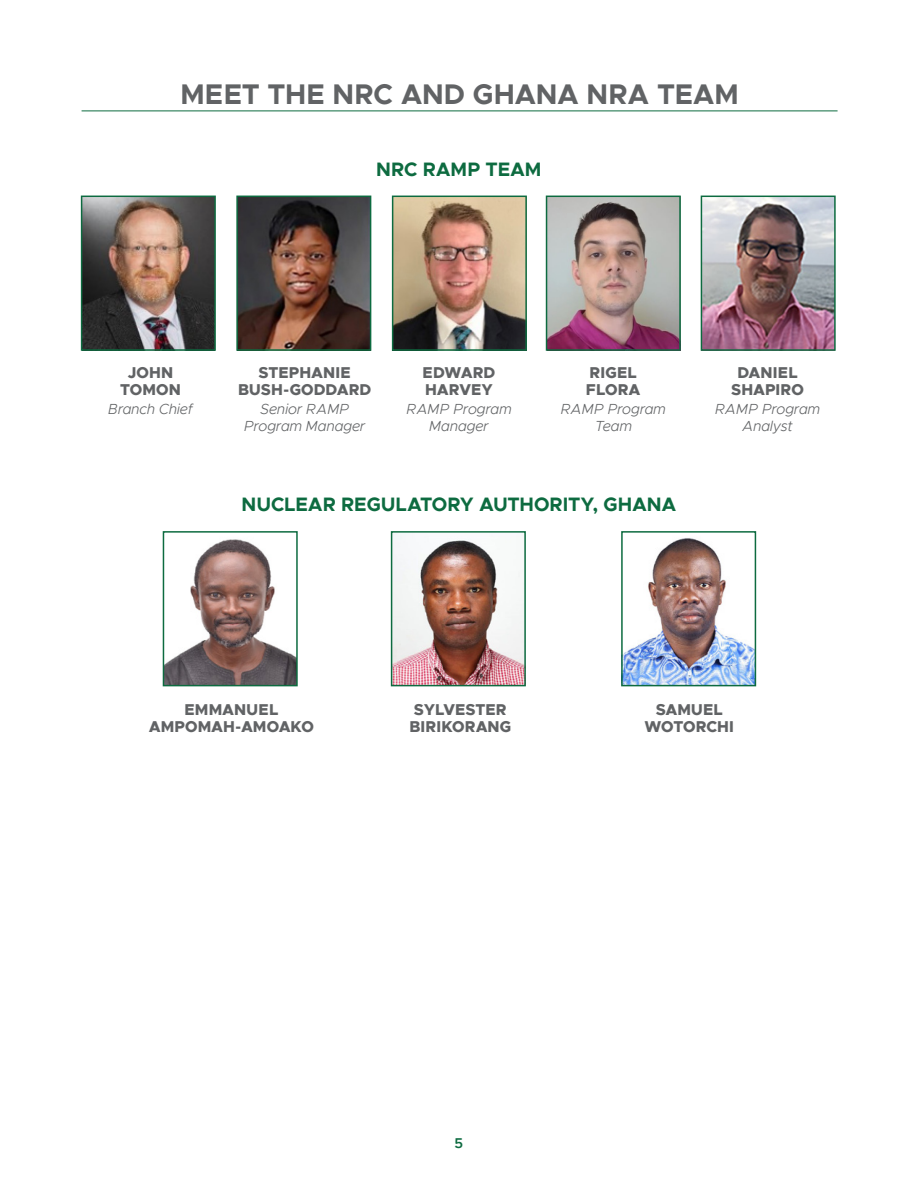
<style>
.page{position:relative;width:918px;height:1188px;background:#fff}
.page>*{position:absolute;margin:0;border:0;box-sizing:border-box;transform-origin:0 0}
.page_title{font:700 28.5px "Metropolis";letter-spacing:-.01em;color:#616365}
.table_heading_new_fr{font:700 19.5px "Metropolis";letter-spacing:-.005em;color:#0d6b40}
.column_name{font:800 15.75px/17.2px "Metropolis";letter-spacing:.005em;color:#616365;text-align:center}
.column_title{font:italic 300 14.7px/16.5px "Metropolis";letter-spacing:.01em;color:#616365;text-align:center}
.t1{font:600 14.25px "Metropolis";color:#0d6b40}
</style>
<div class="page">
<img style="left:239px;top:199px;width:129px;height:149px">
<div style="left:236px;top:196px;width:135px;height:155px;border:2px solid #0d6b40"></div>
<img style="left:549px;top:199px;width:129px;height:149px">
<div style="left:546px;top:196px;width:135px;height:155px;border:2px solid #0d6b40"></div>
<img style="left:395px;top:199px;width:129px;height:149px">
<div style="left:392px;top:196px;width:135px;height:155px;border:2px solid #0d6b40"></div>
<img style="left:84px;top:199px;width:129px;height:149px">
<div style="left:81px;top:196px;width:135px;height:155px;border:2px solid #0d6b40"></div>
<hr style="left:82px;top:110px;width:756px;height:1px;background:#0d6b40">
<img style="left:704px;top:199px;width:129px;height:149px">
<div style="left:701px;top:196px;width:135px;height:155px;border:2px solid #0d6b40"></div>
<img style="left:394px;top:534px;width:129px;height:149px">
<div style="left:391px;top:531px;width:135px;height:155px;border:2px solid #0d6b40"></div>
<img style="left:166px;top:539px;width:129px;height:144px">
<div style="left:163px;top:531px;width:135px;height:155px;border:2px solid #0d6b40"></div>
<img style="left:624px;top:538px;width:129px;height:145px">
<div style="left:621px;top:531px;width:135px;height:155px;border:2px solid #0d6b40"></div>
<p class="page_title" style="left:180px;top:76px;width:560px">MEET THE NRC AND GHANA NRA TEAM</p>
<p class="table_heading_new_fr" style="left:376px;top:157px;width:167px">NRC RAMP TEAM</p>
<p class="column_name" style="left:120px;top:363px;width:62px">JOHN<br>TOMON</p>
<p class="column_title" style="left:108px;top:401px;width:86px">Branch Chief</p>
<p class="column_name" style="left:238px;top:363px;width:135px">STEPHANIE<br>BUSH-GODDARD</p>
<p class="column_title" style="left:244px;top:401px;width:123px">Senior RAMP<br>Program Manager</p>
<p class="column_name" style="left:423px;top:363px;width:74px;text-align:left">EDWARD<br>HARVEY</p>
<p class="column_title" style="left:407px;top:401px;width:106px">RAMP Program<br>Manager</p>
<p class="column_name" style="left:586px;top:363px;width:56px;text-align:left">RIGEL<br>FLORA</p>
<p class="column_title" style="left:561px;top:401px;width:106px">RAMP Program<br>Team</p>
<p class="table_heading_new_fr" style="left:242px;top:492px;width:436px">NUCLEAR REGULATORY AUTHORITY, GHANA</p>
<p class="column_name" style="left:731px;top:363px;width:74px">DANIEL<br>SHAPIRO</p>
<p class="column_title" style="left:715px;top:401px;width:106px">RAMP Program<br>Analyst</p>
<p class="column_name" style="left:149px;top:701px;width:167px">EMMANUEL<br>AMPOMAH-AMOAKO</p>
<p class="column_name" style="left:409px;top:701px;width:103px;text-align:left">SYLVESTER<br>BIRIKORANG</p>
<p class="column_name" style="left:645px;top:701px;width:91px">SAMUEL<br>WOTORCHI</p>
<p class="t1" style="left:455px;top:1134px;width:10px">5</p>
</div>
